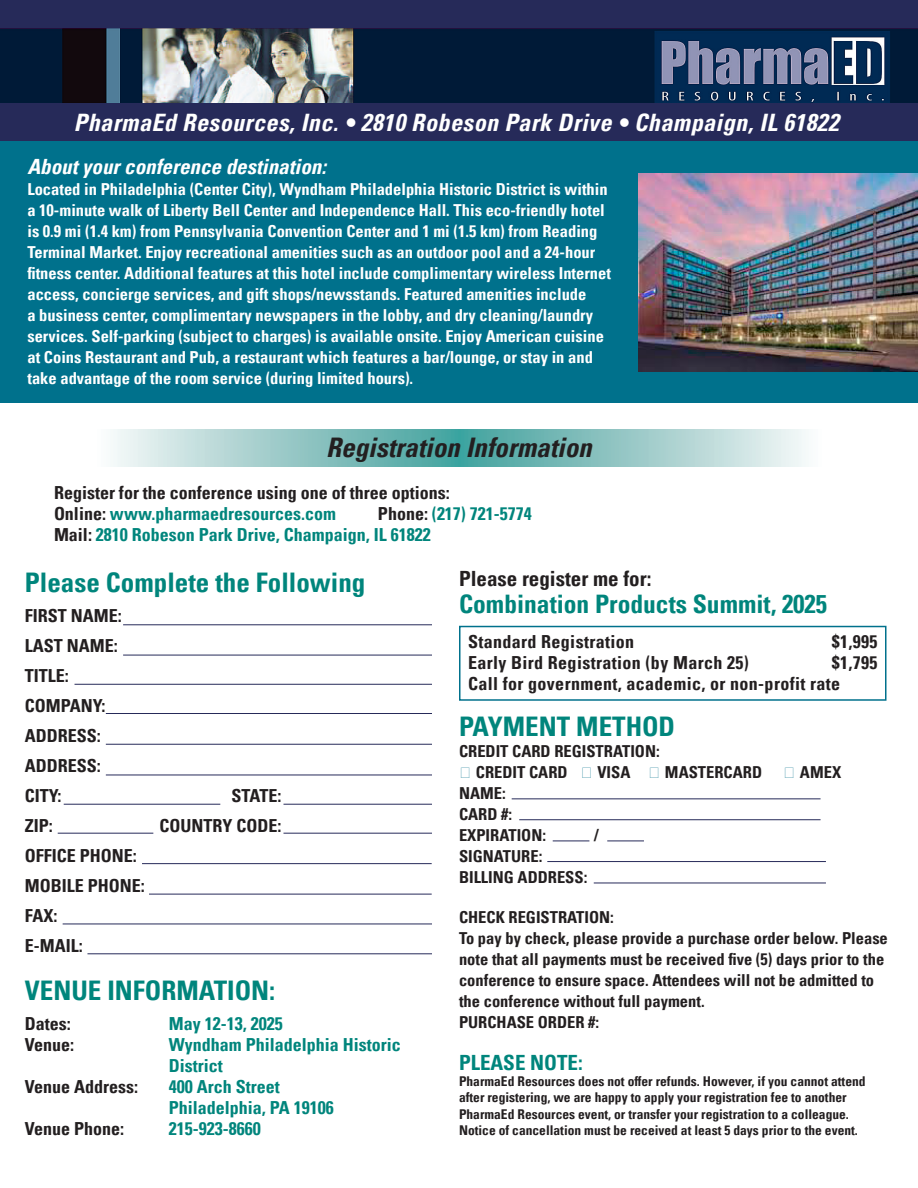
<style>
.page{position:relative;width:918px;height:1188px;background:#fff}
.page>*{position:absolute;margin:0;border:0;box-sizing:border-box;transform-origin:0 0}
.t1{font:700 condensed 27px "Univers LT Pro";color:#00857c}
.t2{font:italic 700 condensed 27px "Univers LT Pro";color:#231f20}
.Registration_title{font:700 condensed 25.5px "Univers LT Pro";color:#00857c}
.t3{font:italic 700 condensed 24px "Univers LT Pro";letter-spacing:.02em;color:#fff}
.t4{font:italic 700 condensed 21px "Univers LT Pro";color:#fff}
.t5{font:700 condensed 21px "Univers LT Pro";color:#231f20}
.t6{font:700 condensed 21px "Univers LT Pro";color:#00857c}
.body_copy{font:700 condensed 18px "Univers LT Pro";color:#231f20}
.t7{font:700 condensed 18px/21px "Univers LT Pro";color:#00857c}
.body_copy-2{font:700 condensed 18px "Univers LT Pro";letter-spacing:.02em;color:#231f20}
.About_destination_te{font:700 condensed 16.5px/21px "Univers LT Pro";color:#fff}
.t8{font:700 condensed 16.5px/21px "Univers LT Pro";color:#231f20}
.t9{font:700 condensed 13.5px/16.2px "Univers LT Pro";color:#231f20}
.s1{color:#231f20}
.s2{font-family:"MS Reference Specialty";font-weight:400;font-stretch:normal;color:#00718c}
</style>
<div class="page">
<div style="left:0;top:0;width:918px;height:143px;background:#262a59"></div>
<img style="left:0;top:28px;width:918px;height:75px">
<hr style="left:553px;top:841px;width:36px;height:1px;background:#262a59">
<hr style="left:512px;top:798px;width:309px;height:1px;background:#262a59">
<hr style="left:519px;top:819px;width:302px;height:1px;background:#262a59">
<hr style="left:547px;top:861px;width:279px;height:1px;background:#262a59">
<hr style="left:594px;top:883px;width:232px;height:1px;background:#262a59">
<hr style="left:607px;top:841px;width:37px;height:1px;background:#262a59">
<div style="left:459px;top:626px;width:427px;height:75px;border:2px solid #00718c"></div>
<div style="left:0;top:142px;width:918px;height:261px;background:#00718c"></div>
<div style="left:459px;top:429px;width:364px;height:38px;background:linear-gradient(to right,#41a09c,#fbf9fa)"></div>
<div style="left:95px;top:429px;width:364px;height:38px;background:linear-gradient(to right,#fcfafa,#42a09c)"></div>
<hr style="left:123px;top:624px;width:309px;height:1px;background:#262a59">
<hr style="left:123px;top:655px;width:309px;height:1px;background:#262a59">
<hr style="left:106px;top:713px;width:326px;height:1px;background:#262a59">
<hr style="left:106px;top:744px;width:326px;height:1px;background:#262a59">
<hr style="left:106px;top:775px;width:326px;height:1px;background:#262a59">
<hr style="left:63px;top:924px;width:369px;height:1px;background:#262a59">
<hr style="left:87px;top:953px;width:345px;height:1px;background:#262a59">
<hr style="left:142px;top:863px;width:290px;height:1px;background:#262a59">
<hr style="left:149px;top:894px;width:283px;height:1px;background:#262a59">
<hr style="left:64px;top:804px;width:156px;height:1px;background:#262a59">
<hr style="left:58px;top:833px;width:95px;height:1px;background:#262a59">
<hr style="left:284px;top:833px;width:148px;height:1px;background:#262a59">
<hr style="left:284px;top:804px;width:148px;height:1px;background:#262a59">
<hr style="left:75px;top:684px;width:357px;height:1px;background:#262a59">
<img style="left:638px;top:173px;width:280px;height:198px">
<p class="t3" style="left:74px;top:108px;width:766px">PharmaEd Resources, Inc. • 2810 Robeson Park Drive • Champaign, IL 61822</p>
<p class="t4" style="left:27px;top:154px;width:300px">About your conference destination:</p>
<p class="About_destination_te" style="left:27px;top:179px;width:585px">Located in Philadelphia (Center City), Wyndham Philadelphia Historic District is within a 10-minute walk of Liberty Bell Center and Independence Hall. This eco-friendly hotel is 0.9 mi (1.4 km) from Pennsylvania Convention Center and 1 mi (1.5 km) from Reading Terminal Market. Enjoy recreational amenities such as an outdoor pool and a 24-hour fitness center. Additional features at this hotel include complimentary wireless Internet access, concierge services, and gift shops/newsstands. Featured amenities include<br>a business center, complimentary newspapers in the lobby, and dry cleaning/laundry services. Self-parking (subject to charges) is available onsite. Enjoy American cuisine at Coins Restaurant and Pub, a restaurant which features a bar/lounge, or stay in and take advantage of the room service (during limited hours).</p>
<p class="t2" style="left:326px;top:431px;width:267px">Registration Information</p>
<p class="body_copy" style="left:54px;top:482px;width:397px">Register for the conference using one of three options:</p>
<p class="t7" style="left:54px;top:503px;width:284px"><span class="s1">Online:</span> www.pharmaedresources.com</p>
<p class="t7" style="left:378px;top:503px;width:155px"><span class="s1">Phone:</span> (217) 721-5774</p>
<p class="t7" style="left:54px;top:524px;width:378px"><span class="s1">Mail:</span> 2810 Robeson Park Drive, Champaign, IL 61822</p>
<p class="t1" style="left:25px;top:566px;width:342px">Please Complete the Following</p>
<p class="body_copy" style="left:25px;top:605px;width:99px">FIRST NAME:</p>
<p class="body_copy" style="left:25px;top:635px;width:94px">LAST NAME:</p>
<p class="body_copy" style="left:25px;top:665px;width:45px">TITLE:</p>
<p class="body_copy" style="left:25px;top:695px;width:82px">COMPANY:</p>
<p class="body_copy" style="left:25px;top:725px;width:78px">ADDRESS:</p>
<p class="body_copy" style="left:25px;top:755px;width:78px">ADDRESS:</p>
<p class="body_copy" style="left:25px;top:785px;width:38px">CITY:</p>
<p class="body_copy" style="left:231px;top:785px;width:51px">STATE:</p>
<p class="body_copy" style="left:25px;top:815px;width:30px">ZIP:</p>
<p class="body_copy" style="left:160px;top:815px;width:123px">COUNTRY CODE:</p>
<p class="body_copy" style="left:25px;top:845px;width:113px">OFFICE PHONE:</p>
<p class="body_copy" style="left:25px;top:875px;width:121px">MOBILE PHONE:</p>
<p class="body_copy" style="left:25px;top:905px;width:34px">FAX:</p>
<p class="body_copy" style="left:25px;top:935px;width:59px">E-MAIL:</p>
<p class="t1" style="left:25px;top:974px;width:252px">VENUE INFORMATION:</p>
<p class="body_copy" style="left:25px;top:1013px;width:47px">Dates:</p>
<p class="t7" style="left:169px;top:1013px;width:115px">May 12-13, 2025</p>
<p class="body_copy" style="left:25px;top:1034px;width:51px">Venue:</p>
<p class="t7" style="left:169px;top:1034px;width:234px">Wyndham Philadelphia Historic<br>District</p>
<p class="body_copy" style="left:25px;top:1076px;width:115px">Venue Address:</p>
<p class="t7" style="left:169px;top:1076px;width:112px">400 Arch Street</p>
<p class="t7" style="left:169px;top:1097px;width:167px">Philadelphia, PA 19106</p>
<p class="body_copy" style="left:25px;top:1118px;width:101px">Venue Phone:</p>
<p class="t7" style="left:169px;top:1118px;width:93px">215-923-8660</p>
<p class="t5" style="left:459px;top:566px;width:194px">Please register me for:</p>
<p class="Registration_title" style="left:459px;top:589px;width:370px">Combination Products Summit, 2025</p>
<p class="body_copy-2" style="left:468px;top:630px;width:168px">Standard Registration</p>
<p class="body_copy" style="left:832px;top:630px;width:47px">$1,995</p>
<p class="body_copy-2" style="left:468px;top:651px;width:282px">Early Bird Registration (by March 25)</p>
<p class="body_copy" style="left:832px;top:651px;width:47px">$1,795</p>
<p class="body_copy-2" style="left:468px;top:672px;width:374px">Call for government, academic, or non-profit rate</p>
<p class="t1" style="left:459px;top:710px;width:218px">PAYMENT METHOD</p>
<p class="t8" style="left:459px;top:741px;width:202px">CREDIT CARD REGISTRATION:</p>
<p class="t8" style="left:459px;top:762px;width:305px"><span class="s2">C</span> CREDIT CARD <span class="s2">C</span> VISA <span class="s2">C</span> MASTERCARD</p>
<p class="t8" style="left:783px;top:762px;width:60px"><span class="s2">C</span> AMEX</p>
<p class="t8" style="left:459px;top:783px;width:48px">NAME:</p>
<p class="t8" style="left:459px;top:804px;width:55px">CARD #:</p>
<p class="t8" style="left:459px;top:825px;width:89px">EXPIRATION:</p>
<p class="t8" style="left:594px;top:825px;width:6px">/</p>
<p class="t8" style="left:459px;top:846px;width:85px">SIGNATURE:</p>
<p class="t8" style="left:459px;top:867px;width:130px">BILLING ADDRESS:</p>
<p class="t8" style="left:459px;top:906px;width:156px">CHECK REGISTRATION:</p>
<p class="t8" style="left:459px;top:927px;width:430px">To pay by check, please provide a purchase order below. Please note that all payments must be received five (5) days prior to the conference to ensure space. Attendees will not be admitted to the conference without full payment.</p>
<p class="t8" style="left:459px;top:1011px;width:142px">PURCHASE ORDER #:</p>
<p class="t6" style="left:459px;top:1050px;width:125px">PLEASE NOTE:</p>
<p class="t9" style="left:459px;top:1073px;width:408px">PharmaEd Resources does not offer refunds. However, if you cannot attend after registering, we are happy to apply your registration fee to another PharmaEd Resources event, or transfer your registration to a colleague.<br>Notice of cancellation must be received at least 5 days prior to the event.</p>
</div>
